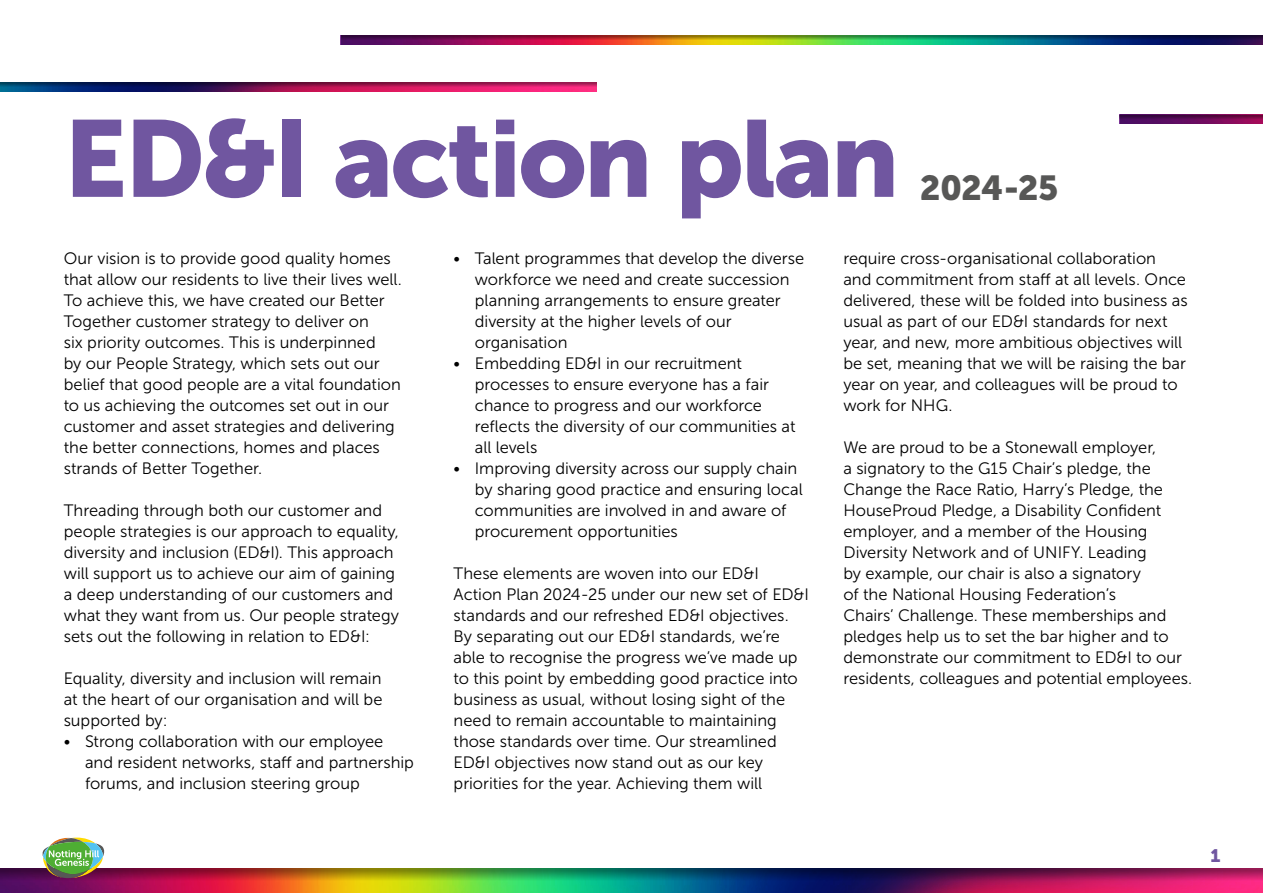
<style>
.page{position:relative;width:1263px;height:893px;background:#fff}
.page>*{position:absolute;margin:0;border:0;box-sizing:border-box;transform-origin:0 0}
.t1{font:108px "Museo Sans 900";letter-spacing:-.025em;color:#7056a0}
.t2{font:34.5px "Museo Sans 900";letter-spacing:-.02em;color:#575756}
.t3{font:18px "Museo Sans 900";color:#7056a0}
.t4{font:16.5px/21px "Museo Sans 300";color:#000}
</style>
<div class="page">
<img style="left:0;top:881px;width:1263px;height:12px">
<img style="left:0;top:869px;width:1263px;height:12px">
<svg style="left:42px;top:838px;width:63px;height:40px;background:#84a775"></svg>
<img style="left:341px;top:40px;width:922px;height:5px">
<svg style="left:341px;top:35px;width:922px;height:5px;background:#4c493f"></svg>
<img style="left:0;top:87px;width:597px;height:4px">
<svg style="left:0;top:82px;width:597px;height:5px;background:#5f174f"></svg>
<img style="left:1119px;top:119px;width:144px;height:5px">
<svg style="left:1119px;top:115px;width:144px;height:4px"></svg>
<h1 class="t1" style="left:64px;top:98px;width:837px">ED&amp;I action plan</h1>
<h2 class="t2" style="left:920px;top:168px;width:140px">2024-25</h2>
<p class="t4" style="left:64px;top:248px;width:340px">Our vision is to provide good quality homes that allow our residents to live their lives well.<br>To achieve this, we have created our Better Together customer strategy to deliver on<br>six priority outcomes. This is underpinned<br>by our People Strategy, which sets out our belief that good people are a vital foundation to us achieving the outcomes set out in our customer and asset strategies and delivering the better connections, homes and places strands of Better Together.</p>
<p class="t4" style="left:64px;top:500px;width:337px">Threading through both our customer and people strategies is our approach to equality, diversity and inclusion (ED&amp;I). This approach will support us to achieve our aim of gaining a deep understanding of our customers and what they want from us. Our people strategy sets out the following in relation to ED&amp;I:</p>
<p class="t4" style="left:64px;top:668px;width:320px;text-align:justify">Equality, diversity and inclusion will remain at the heart of our organisation and will be supported by:</p>
<p class="t4" style="left:85px;top:731px;width:330px;text-indent:-21px">• Strong collaboration with our employee and resident networks, staff and partnership forums, and inclusion steering group</p>
<p class="t4" style="left:475px;top:248px;width:331px;text-indent:-21px">• Talent programmes that develop the diverse workforce we need and create succession planning arrangements to ensure greater diversity at the higher levels of our organisation</p>
<p class="t4" style="left:475px;top:353px;width:322px;text-indent:-21px">• Embedding ED&amp;I in our recruitment processes to ensure everyone has a fair chance to progress and our workforce reflects the diversity of our communities at all levels</p>
<p class="t4" style="left:475px;top:458px;width:330px;text-indent:-21px">• Improving diversity across our supply chain by sharing good practice and ensuring local communities are involved in and aware of procurement opportunities</p>
<p class="t4" style="left:454px;top:563px;width:357px">These elements are woven into our ED&amp;I Action Plan 2024-25 under our new set of ED&amp;I standards and our refreshed ED&amp;I objectives.<br>By separating out our ED&amp;I standards, we’re able to recognise the progress we’ve made up to this point by embedding good practice into business as usual, without losing sight of the need to remain accountable to maintaining those standards over time. Our streamlined ED&amp;I objectives now stand out as our key priorities for the year. Achieving them will</p>
<p class="t4" style="left:843px;top:248px;width:346px">require cross-organisational collaboration and commitment from staff at all levels. Once delivered, these will be folded into business as usual as part of our ED&amp;I standards for next year, and new, more ambitious objectives will be set, meaning that we will be raising the bar year on year, and colleagues will be proud to work for NHG.</p>
<p class="t4" style="left:843px;top:437px;width:350px">We are proud to be a Stonewall employer,<br>a signatory to the G15 Chair’s pledge, the Change the Race Ratio, Harry’s Pledge, the HouseProud Pledge, a Disability Confident employer, and a member of the Housing Diversity Network and of UNIFY. Leading<br>by example, our chair is also a signatory<br>of the National Housing Federation’s<br>Chairs’ Challenge. These memberships and pledges help us to set the bar higher and to demonstrate our commitment to ED&amp;I to our residents, colleagues and potential employees.</p>
<p class="t3" style="left:1210px;top:846px;width:11px">1</p>
</div>
